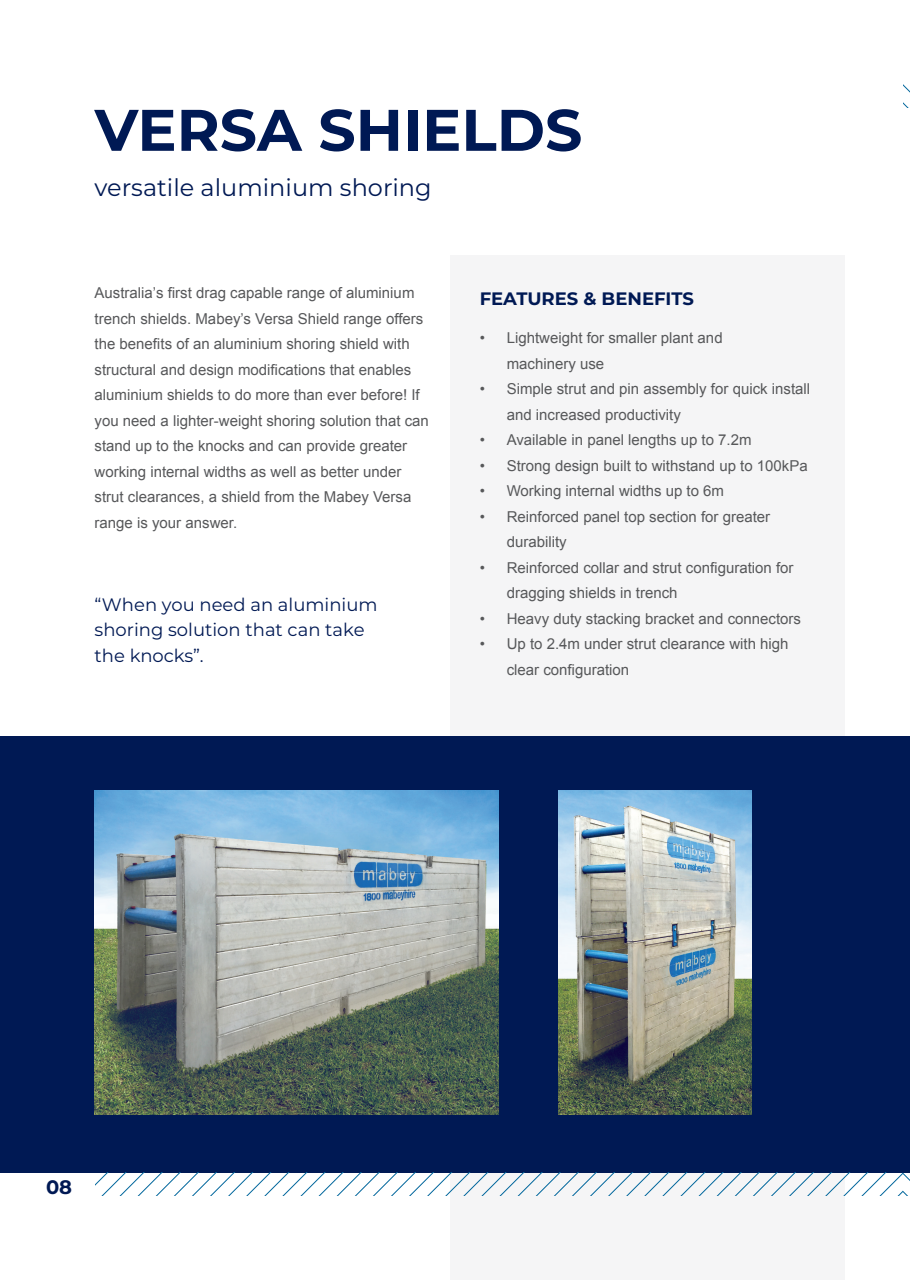
<style>
.page{position:relative;width:910px;height:1280px;background:#fff}
.page>*{position:absolute;margin:0;border:0;box-sizing:border-box;transform-origin:0 0}
.t1{font:700 58.5px "Montserrat";color:#001954}
.t2{font:24px "Montserrat";color:#001954}
.t3{font:700 19.5px "Montserrat";color:#001954}
.t4{font:18px/25.5px "Montserrat";color:#001954}
.t5{font:700 18px "Montserrat";color:#001954}
.t6{font:15px/25.5px "Arial";color:#57585a}
</style>
<div class="page">
<div style="left:450px;top:255px;width:395px;height:1025px;background:#f5f5f6"></div>
<div style="left:0;top:736px;width:910px;height:436px;background:#001954"></div>
<svg style="left:95px;top:1172px;width:815px;height:24px"></svg>
<svg style="left:904px;top:85px;width:6px;height:22px"></svg>
<img style="left:95px;top:791px;width:404px;height:323px">
<img style="left:558px;top:791px;width:193px;height:324px">
<p class="t1" style="left:95px;top:88px;width:489px">VERSA SHIELDS</p>
<p class="t2" style="left:95px;top:171px;width:339px">versatile aluminium shoring</p>
<p class="t6" style="left:95px;top:280px;width:336px">Australia’s first drag capable range of aluminium trench shields. Mabey’s Versa Shield range offers the benefits of an aluminium shoring shield with structural and design modifications that enables aluminium shields to do more than ever before! If you need a lighter-weight shoring solution that can stand up to the knocks and can provide greater working internal widths as well as better under strut clearances, a shield from the Mabey Versa range is your answer.</p>
<p class="t5" style="left:480px;top:285px;width:216px">FEATURES &amp; BENEFITS</p>
<p class="t6" style="left:507px;top:325px;width:217px;text-indent:-27px">• Lightweight for smaller plant and machinery use</p>
<p class="t6" style="left:507px;top:376px;width:305px;text-indent:-27px">• Simple strut and pin assembly for quick install and increased productivity</p>
<p class="t6" style="left:480px;top:427px;width:273px">• Available in panel lengths up to 7.2m</p>
<p class="t6" style="left:480px;top:453px;width:330px">• Strong design built to withstand up to 100kPa</p>
<p class="t6" style="left:480px;top:478px;width:246px">• Working internal widths up to 6m</p>
<p class="t6" style="left:507px;top:504px;width:265px;text-indent:-27px">• Reinforced panel top section for greater durability</p>
<p class="t6" style="left:507px;top:555px;width:288px;text-indent:-27px">• Reinforced collar and strut configuration for dragging shields in trench</p>
<p class="t6" style="left:480px;top:606px;width:323px">• Heavy duty stacking bracket and connectors</p>
<p class="t6" style="left:507px;top:631px;width:283px;text-indent:-27px">• Up to 2.4m under strut clearance with high clear configuration</p>
<p class="t4" style="left:95px;top:591px;width:285px">“When you need an aluminium shoring solution that can take the knocks”.</p>
<p class="t3" style="left:46px;top:1173px;width:28px">08</p>
</div>
